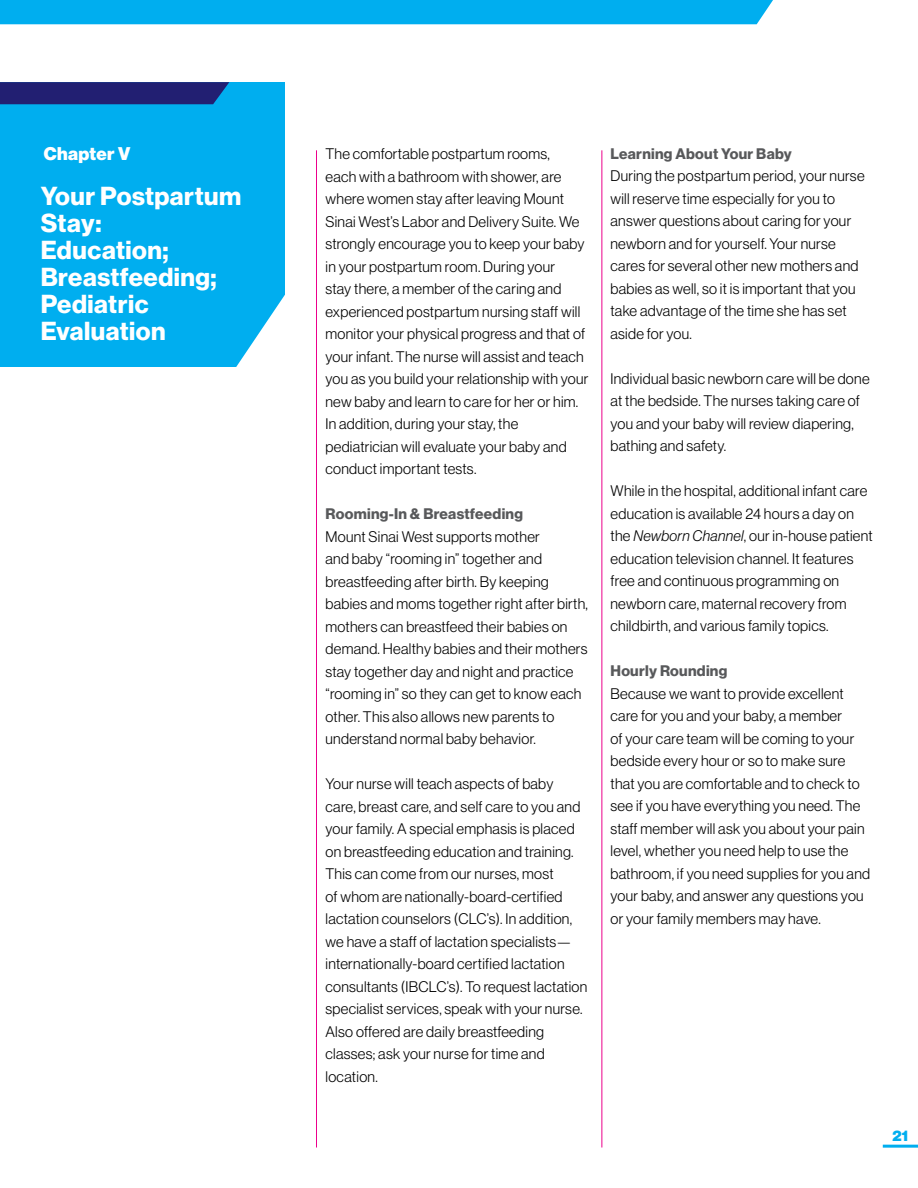
<style>
.page{position:relative;width:918px;height:1188px;background:#fff}
.page>*{position:absolute;margin:0;border:0;box-sizing:border-box;transform-origin:0 0}
.t1{font:25.5px/27px "N Haas Grotesk DS Std 75 Bd";letter-spacing:.02em;color:#fff}
.t2{font:18px "N Haas Grotesk DS Std 95 Blk";letter-spacing:.02em;color:#fff}
.t3{font:15px/22.5px "N Haas Grotesk DS Std 45 Lt";letter-spacing:.02em;color:#000}
.t4{font:15px "N Haas Grotesk DS Std 75 Bd";letter-spacing:.02em;color:#58595b}
.t5{font:15px "N Haas Grotesk DS Std 95 Blk";color:#00aeef}
.s1{font-family:"N Haas Grotesk DS Std 46 Lt It"}
</style>
<div class="page">
<div style="left:0;top:82px;width:285px;height:285px;background:#00aeef"></div>
<svg style="left:0;top:82px;width:229px;height:22px;background:#202476"></svg>
<svg style="left:236px;top:294px;width:49px;height:73px"></svg>
<hr style="left:316px;top:150px;width:1px;height:998px;background:#ec008c">
<hr style="left:602px;top:150px;width:1px;height:998px;background:#ec008c">
<div style="left:0;top:0;width:773px;height:24px;background:#00aeef"></div>
<hr style="left:883px;top:1145px;width:35px;height:3px;background:#00aeef">
<p class="t2" style="left:44px;top:143px;width:88px">Chapter V</p>
<h1 class="t1" style="left:41px;top:183px;width:202px">Your Postpartum<br>Stay:<br>Education;<br>Breastfeeding;<br>Pediatric<br>Evaluation</h1>
<p class="t3" style="left:326px;top:143px;width:264px">The comfortable postpartum rooms,<br>each with a bathroom with shower, are where women stay after leaving Mount Sinai West’s Labor and Delivery Suite. We strongly encourage you to keep your baby in your postpartum room. During your<br>stay there, a member of the caring and experienced postpartum nursing staff will monitor your physical progress and that of your infant. The nurse will assist and teach you as you build your relationship with your new baby and learn to care for her or him.<br>In addition, during your stay, the pediatrician will evaluate your baby and conduct important tests.</p>
<p class="t4" style="left:326px;top:505px;width:199px">Rooming-In &amp; Breastfeeding</p>
<p class="t3" style="left:326px;top:525px;width:264px">Mount Sinai West supports mother<br>and baby “rooming in” together and breastfeeding after birth. By keeping babies and moms together right after birth, mothers can breastfeed their babies on demand. Healthy babies and their mothers stay together day and night and practice “rooming in” so they can get to know each other. This also allows new parents to understand normal baby behavior.</p>
<p class="t3" style="left:326px;top:773px;width:263px">Your nurse will teach aspects of baby care, breast care, and self care to you and your family. A special emphasis is placed on breastfeeding education and training.<br>This can come from our nurses, most<br>of whom are nationally-board-certified lactation counselors (CLC’s). In addition, we have a staff of lactation specialists— internationally-board certified lactation consultants (IBCLC’s). To request lactation specialist services, speak with your nurse.<br>Also offered are daily breastfeeding classes; ask your nurse for time and location.</p>
<p class="t4" style="left:610px;top:145px;width:183px">Learning About Your Baby</p>
<p class="t3" style="left:610px;top:165px;width:256px">During the postpartum period, your nurse will reserve time especially for you to answer questions about caring for your newborn and for yourself. Your nurse cares for several other new mothers and babies as well, so it is important that you take advantage of the time she has set aside for you.</p>
<p class="t3" style="left:610px;top:367px;width:261px">Individual basic newborn care will be done at the bedside. The nurses taking care of you and your baby will review diapering, bathing and safety.</p>
<p class="t3" style="left:610px;top:480px;width:264px">While in the hospital, additional infant care education is available 24 hours a day on the <span class="s1">Newborn Channel</span>, our in-house patient education television channel. It features free and continuous programming on newborn care, maternal recovery from childbirth, and various family topics.</p>
<p class="t4" style="left:610px;top:662px;width:118px">Hourly Rounding</p>
<p class="t3" style="left:610px;top:682px;width:261px">Because we want to provide excellent care for you and your baby, a member<br>of your care team will be coming to your bedside every hour or so to make sure that you are comfortable and to check to see if you have everything you need. The staff member will ask you about your pain level, whether you need help to use the bathroom, if you need supplies for you and your baby, and answer any questions you or your family members may have.</p>
<p class="t5" style="left:893px;top:1127px;width:17px">21</p>
</div>
